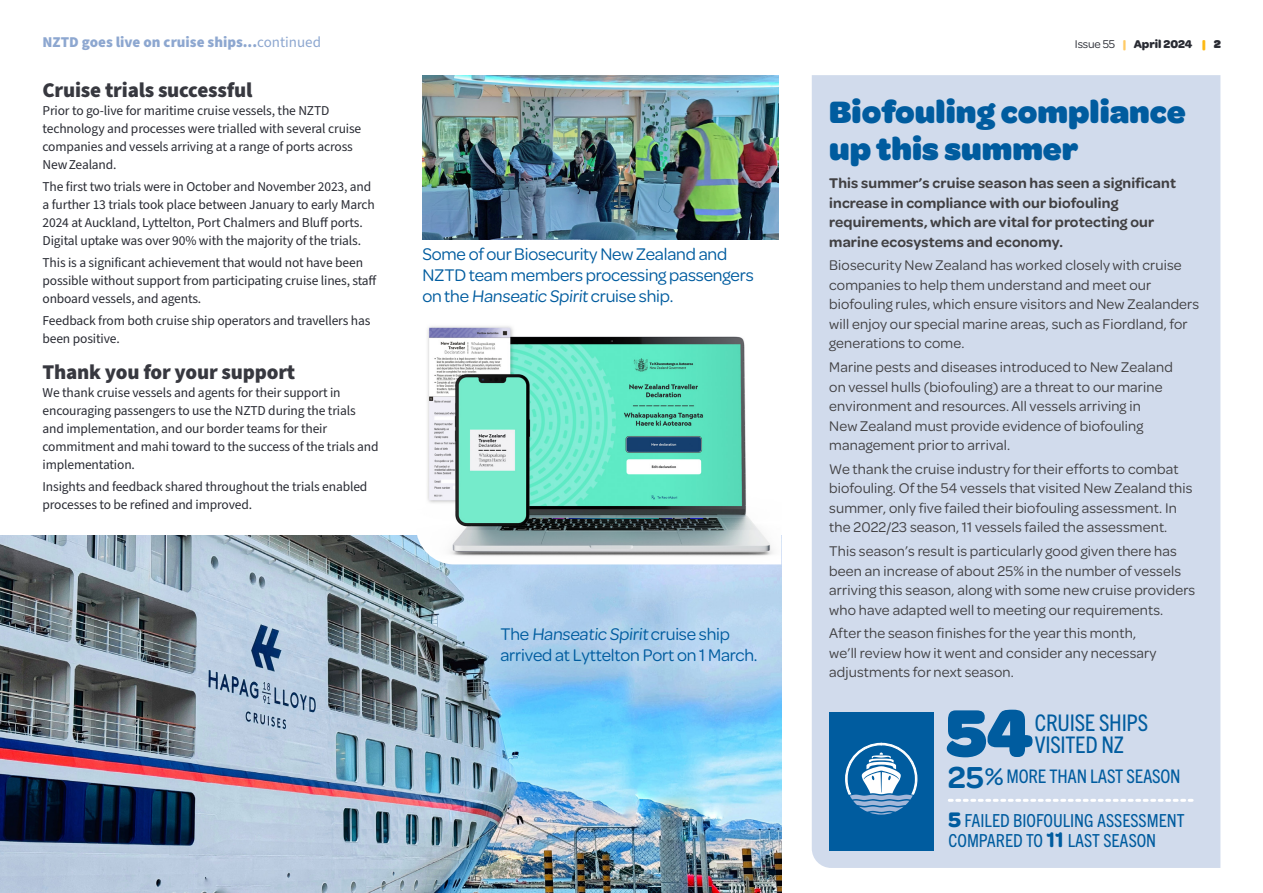
<style>
.page{position:relative;width:1263px;height:893px;background:#fff}
.page>*{position:absolute;margin:0;border:0;box-sizing:border-box;transform-origin:0 0}
.Panel_Head_Omnes{font:900 70.95px "Omnes";color:#005c9f}
.Panel_Head_Omnes-2{font:900 33px/37.5px "Omnes";color:#005c9f}
.Body{font:600 32.4px "Omnes";color:#005c9f}
.Panel_Head_Omnes-3{font:condensed 22.95px/21.6px "Trade Gothic Next LT Pro";letter-spacing:-.01em;color:#005c9f}
.head_3_14pt_gray{font:900 21px "Source Sans Pro";letter-spacing:-.01em;color:#37383f}
.Body-2{font:condensed 18.75px "Trade Gothic Next LT Pro";letter-spacing:-.01em;color:#005c9f}
.Picture_Caption_omnes{font:18px/21px "Omnes";letter-spacing:-.01em;color:#005c9f}
.countdown_months{font:condensed 18px/19.5px "Trade Gothic Next LT Pro";color:#005c9f}
.Panel_text_Omnes{font:15px/19.5px "Omnes";letter-spacing:.01em;color:#414042}
.Panel_text_Omnes_intro{font:600 15px/19.5px "Omnes";letter-spacing:.01em;color:#414042}
.Panel_Head_Omnes-4{font:900 15px "Source Sans Pro";color:#8da7d0}
.Body-3{font:13.5px/18px "Source Sans Pro";letter-spacing:-.01em;color:#292b33}
.t1{font:700 12px "Omnes";letter-spacing:-.005em;color:#292b33}
.s1{font-weight:400}
.s2{color:#ffcb66}
.s3{font-weight:900;color:#fdb913}
.s4{font-weight:900}
.s5{font-weight:500;font-size:25.65px}
.s6{font-family:"Omnes";font-weight:700;font-stretch:normal;font-size:22.5px}
.s7{font-family:"Omnes";font-weight:600;font-stretch:normal;font-size:22.5px}
</style>
<div class="page">
<img style="left:0;top:535px;width:782px;height:358px">
<div style="left:812px;top:75px;width:408px;height:793px;background:#d1dbec"></div>
<img style="left:416px;top:326px;width:365px;height:238px">
<img style="left:422px;top:75px;width:357px;height:164px">
<div style="left:829px;top:712px;width:104px;height:138px;background:#005c9f"></div>
<svg style="left:845px;top:742px;width:73px;height:73px"></svg>
<svg style="left:949px;top:799px;width:243px;height:3px"></svg>
<p class="Panel_Head_Omnes-4" style="left:43px;top:32px;width:280px">NZTD goes live on cruise ships...<span class="s1">continued</span></p>
<p class="t1" style="left:1075px;top:36px;width:148px"><span class="s1">Issue 55</span> <span class="s2">|</span> April 2024 <span class="s3">|</span> <span class="s4">2</span></p>
<p class="head_3_14pt_gray" style="left:43px;top:75px;width:211px">Cruise trials successful</p>
<p class="Body-3" style="left:43px;top:102px;width:320px">Prior to go-live for maritime cruise vessels, the NZTD technology and processes were trialled with several cruise companies and vessels arriving at a range of ports across New Zealand.</p>
<p class="Body-3" style="left:43px;top:178px;width:334px">The first two trials were in October and November 2023, and a further 13 trials took place between January to early March 2024 at Auckland, Lyttelton, Port Chalmers and Bluff ports.<br>Digital uptake was over 90% with the majority of the trials.</p>
<p class="Body-3" style="left:43px;top:254px;width:336px">This is a significant achievement that would not have been possible without support from participating cruise lines, staff onboard vessels, and agents.</p>
<p class="Body-3" style="left:43px;top:312px;width:329px">Feedback from both cruise ship operators and travellers has been positive.</p>
<p class="head_3_14pt_gray" style="left:43px;top:357px;width:254px">Thank you for your support</p>
<p class="Body-3" style="left:43px;top:384px;width:338px">We thank cruise vessels and agents for their support in encouraging passengers to use the NZTD during the trials and implementation, and our border teams for their commitment and mahi toward to the success of the trials and implementation.</p>
<p class="Body-3" style="left:43px;top:478px;width:326px">Insights and feedback shared throughout the trials enabled processes to be refined and improved.</p>
<p class="Panel_Head_Omnes-2" style="left:829px;top:91px;width:358px">Biofouling compliance up this summer</p>
<p class="Panel_text_Omnes_intro" style="left:829px;top:172px;width:348px">This summer’s cruise season has seen a significant increase in compliance with our biofouling requirements, which are vital for protecting our marine ecosystems and economy.</p>
<p class="Panel_text_Omnes" style="left:829px;top:255px;width:371px">Biosecurity NewZealand has worked closely with cruise companies to help them understand and meet our biofouling rules, which ensure visitors and NewZealanders will enjoy our special marine areas, such as Fiordland, for generations to come.</p>
<p class="Panel_text_Omnes" style="left:829px;top:356px;width:345px">Marine pests and diseases introduced to New Zealand on vessel hulls (biofouling) are a threat to our marine environment and resources. All vessels arriving in<br>New Zealand must provide evidence of biofouling management prior to arrival.</p>
<p class="Panel_text_Omnes" style="left:829px;top:458px;width:365px">We thank the cruise industry for their efforts to combat biofouling. Of the 54 vessels that visited NewZealand this summer, only five failed their biofouling assessment. In the 2022/23 season, 11 vessels failed the assessment.</p>
<p class="Panel_text_Omnes" style="left:829px;top:540px;width:367px">This season’s result is particularly good given there has been an increase of about 25% in the number of vessels arriving this season, along with some new cruise providers who have adapted well to meeting our requirements.</p>
<p class="Panel_text_Omnes" style="left:829px;top:623px;width:329px">After the season finishes for the year this month, we’ll review how it went and consider any necessary adjustments for next season.</p>
<p class="Picture_Caption_omnes" style="left:422px;top:242px;width:333px">Some of our Biosecurity New Zealand and<br>NZTD team members processing passengers on the Hanseatic Spirit cruise ship.</p>
<p class="Picture_Caption_omnes" style="left:500px;top:623px;width:259px">The Hanseatic Spirit cruise ship arrived at Lyttelton Port on 1 March.</p>
<p class="Panel_Head_Omnes" style="left:946px;top:681px;width:88px">54</p>
<p class="Panel_Head_Omnes-3" style="left:1035px;top:710px;width:115px">CRUISE SHIPS<br>VISITED NZ</p>
<p class="Body" style="left:948px;top:754px;width:57px">25<span class="s5">%</span></p>
<p class="Body-2" style="left:1006px;top:763px;width:176px">MORE THAN LAST SEASON</p>
<p class="countdown_months" style="left:948px;top:810px;width:237px"><span class="s6">5</span> FAILED BIOFOULING ASSESSMENT<br>COMPARED TO <span class="s7">11</span> LAST SEASON</p>
</div>
